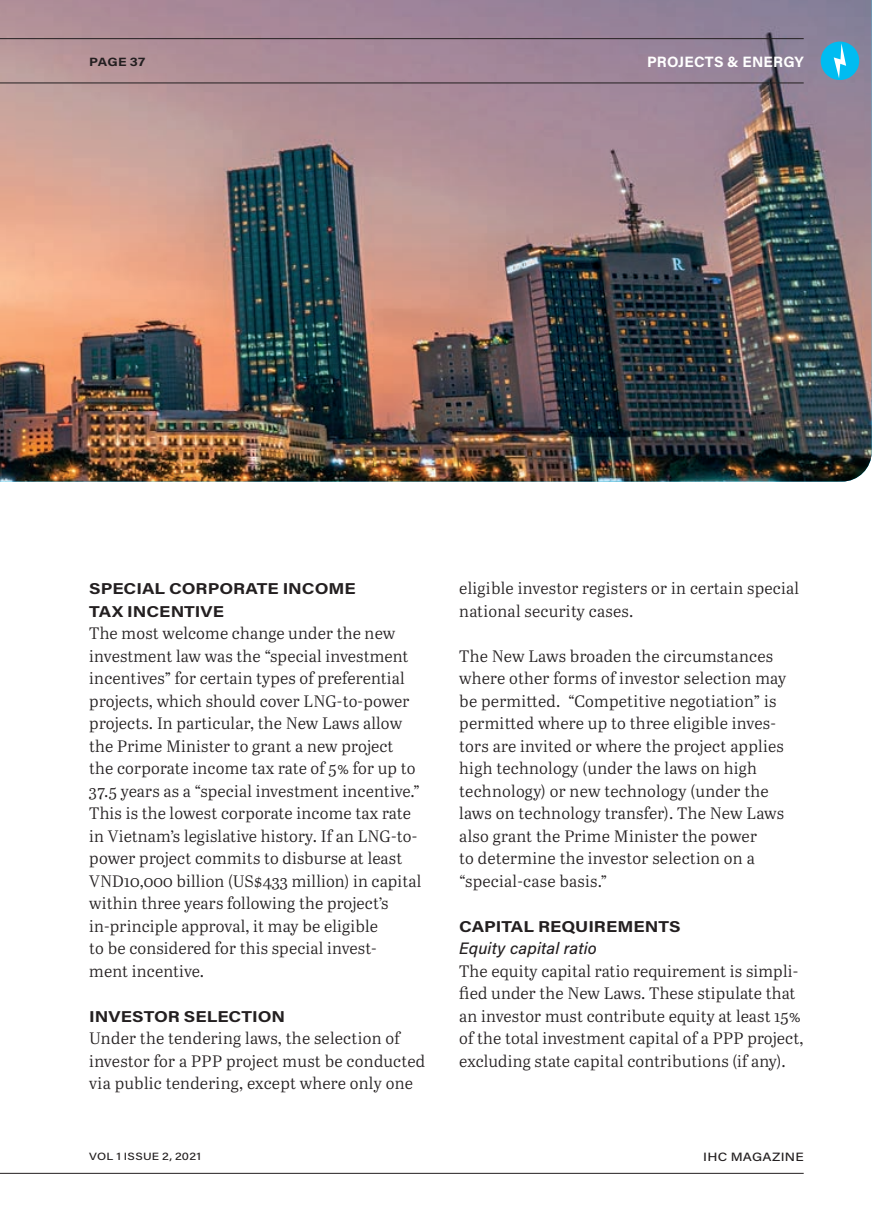
<style>
.page{position:relative;width:893px;height:1212px;background:#fff}
.page>*{position:absolute;margin:0;border:0;box-sizing:border-box;transform-origin:0 0}
.Body_Std{font:16.5px/22.5px "Abril Text Lt";letter-spacing:.01em;color:#231f20}
.Heading_3{font:italic 500 16.5px "Acumin Pro";letter-spacing:.01em;color:#231f20}
.Heading_2{font:700 15.75px/22.5px "Acumin Pro";color:#231f20;scale:1.15 1}
.Running_head{font:700 15px "Acumin Pro";letter-spacing:.015em;color:#fff}
.t1{font:500 12px "Acumin Pro";letter-spacing:.015em;color:#231f20;scale:1.15 1}
.t2{font:700 12px "Acumin Pro";letter-spacing:.01em;color:#231f20;scale:1.15 1}
.t3{font:500 10.5px "Acumin Pro";letter-spacing:.02em;color:#231f20;scale:1.15 1}
</style>
<div class="page">
<hr style="left:0;top:1173px;width:804px;height:1px;background:#231f20">
<img style="left:0;top:0;width:872px;height:482px">
<div style="left:821px;top:42px;width:38px;height:38px;background:#00bcf1;border-radius:50%"></div>
<svg style="left:834px;top:43px;width:12px;height:35px"></svg>
<hr style="left:0;top:83px;width:804px;height:1px;background:#231f20">
<hr style="left:0;top:38px;width:804px;height:1px;background:#231f20">
<p class="t2" style="left:89px;top:53px;width:50px">PAGE 37</p>
<p class="Running_head" style="left:647px;top:51px;width:158px">PROJECTS &amp; ENERGY</p>
<p class="Heading_2" style="left:89px;top:577px;width:233px">SPECIAL CORPORATE INCOME<br>TAX INCENTIVE</p>
<p class="Body_Std" style="left:89px;top:621px;width:334px">The most welcome change under the new investment law was the “special investment incentives” for certain types of preferential projects, which should cover LNG-to-power projects. In particular, the New Laws allow the Prime Minister to grant a new project the corporate income tax rate of 5% for up to 37.5 years as a “special investment incentive.” This is the lowest corporate income tax rate in Vietnam’s legislative history. If an LNG-to&shy;power project commits to disburse at least VND10,000 billion (US$433 million) in capital within three years following the project’s in-principle approval, it may be eligible<br>to be considered for this special invest-<br>ment incentive.</p>
<p class="Heading_2" style="left:89px;top:1004px;width:172px">INVESTOR SELECTION</p>
<p class="Body_Std" style="left:89px;top:1026px;width:337px">Under the tendering laws, the selection of investor for a PPP project must be conducted via public tendering, except where only one</p>
<p class="Body_Std" style="left:459px;top:576px;width:341px">eligible investor registers or in certain special national security cases.</p>
<p class="Body_Std" style="left:459px;top:644px;width:328px">The New Laws broaden the circumstances where other forms of investor selection may be permitted. “Competitive negotiation” is permitted where up to three eligible inves&shy;tors are invited or where the project applies high technology (under the laws on high technology) or new technology (under the laws on technology transfer). The New Laws also grant the Prime Minister the power<br>to determine the investor selection on a “special-case basis.”</p>
<p class="Heading_2" style="left:459px;top:914px;width:194px">CAPITAL REQUIREMENTS</p>
<p class="Heading_3" style="left:459px;top:937px;width:139px">Equity capital ratio</p>
<p class="Body_Std" style="left:459px;top:959px;width:346px">The equity capital ratio requirement is simpli&shy;fied under the New Laws. These stipulate that an investor must contribute equity at least 15% of the total investment capital of a PPP project, excluding state capital contributions (if any).</p>
<p class="t3" style="left:89px;top:1149px;width:99px">VOL 1 ISSUE 2, 2021</p>
<p class="t1" style="left:703px;top:1149px;width:89px">IHC MAGAZINE</p>
</div>
